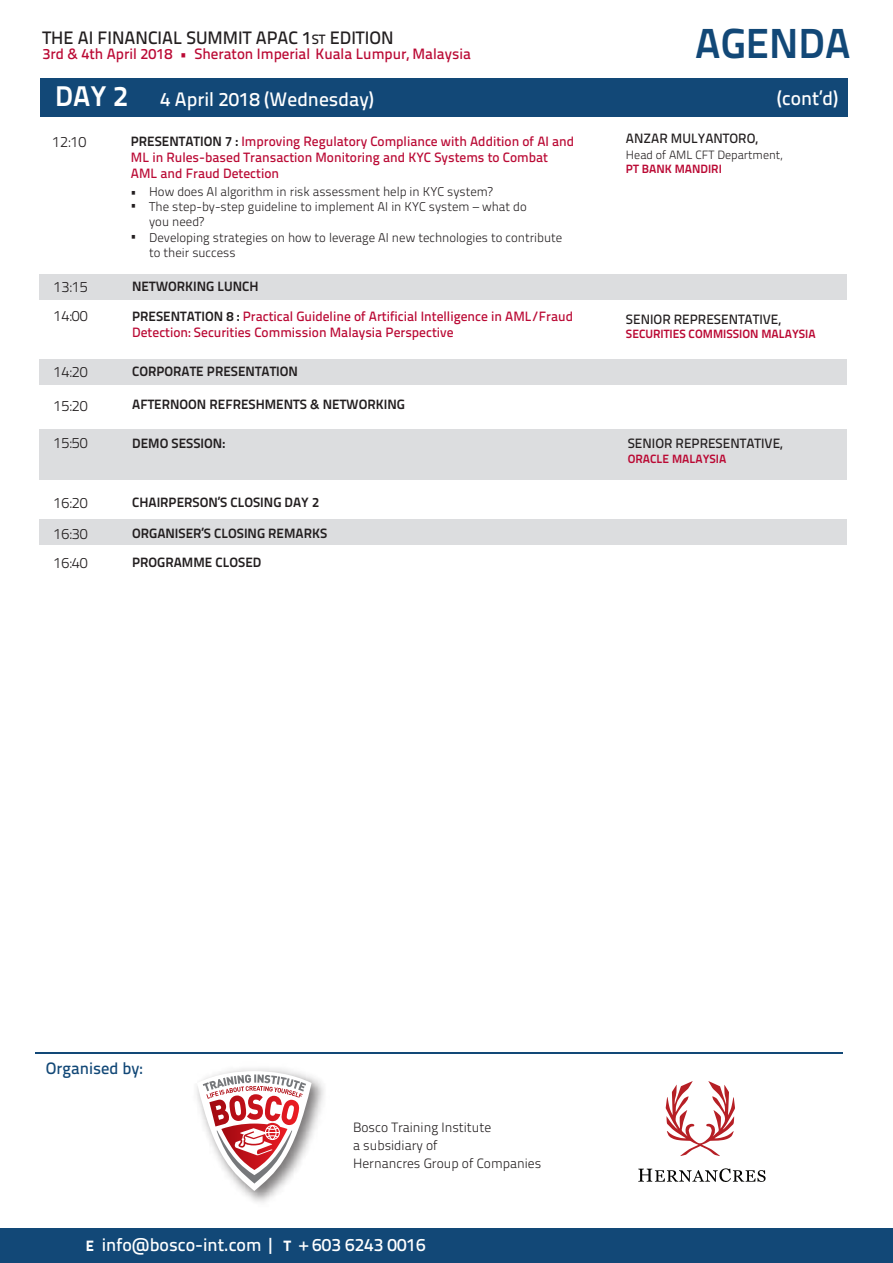
<style>
.page{position:relative;width:893px;height:1263px;background:#fff}
.page>*{position:absolute;margin:0;border:0;box-sizing:border-box;transform-origin:0 0}
.t1{font:42px "Titillium Text 22 L 800 wt";color:#124877}
.t2{font:19.5px "Titillium Text 22 L 600 wt";color:#fff}
.t3{font:18px "Titillium Text 22 L 600 wt";color:#231f20}
.t4{font:18px "Titillium Text 22 L 600 wt";color:#fff}
.t5{font:16.5px "Titillium Text 22 L 600 wt";color:#124877}
.t6{font:15px "Titillium Text 22 L 600 wt";color:#ba0934}
.t7{font:15px "Titillium Text 22 L 250 wt";color:#231f20}
.t8{font:13.5px/16.2px "Titillium Text 22 L 600 wt";color:#ba0934}
.t9{font:13.5px "Titillium Text 22 L 800 wt";color:#231f20}
.t10{font:13.5px/18px "Titillium Text 22 L 250 wt";color:#231f20}
.t11{font:13.5px "Titillium Text 22 L 600 wt";color:#231f20}
.t12{font:12.75px/15.3px "Titillium Text 22 L 250 wt";color:#231f20}
.t13{font:12px "Titillium Text 22 L 800 wt";color:#ba0934}
.t14{font:12px "Titillium Text 22 L 250 wt";color:#231f20}
.s1{font-size:13.5px}
.s2{font-family:"Titillium Text 22 L 800 wt";font-size:28.5px}
.s3{font-family:"Titillium Text 22 L 800 wt";color:#231f20}
.s4{font-family:"Titillium Text 22 L 999 wt";font-size:15px}
</style>
<div class="page">
<div style="left:39px;top:274px;width:808px;height:25px;background:#dcdddf"></div>
<svg style="left:638px;top:1168px;width:128px;height:14px"></svg>
<svg style="left:666px;top:1081px;width:69px;height:75px"></svg>
<img style="left:196px;top:1068px;width:128px;height:135px">
<svg style="left:197px;top:1071px;width:115px;height:120px"></svg>
<div style="left:40px;top:78px;width:808px;height:38px;background:#124877"></div>
<div style="left:39px;top:359px;width:808px;height:25px;background:#dcdddf"></div>
<div style="left:39px;top:430px;width:808px;height:50px;background:#dcdddf"></div>
<div style="left:39px;top:519px;width:808px;height:26px;background:#dcdddf"></div>
<hr style="left:35px;top:1052px;width:808px;height:1px;background:#124877">
<div style="left:0;top:1229px;width:893px;height:34px;background:#124877"></div>
<h3 class="t3" style="left:43px;top:24px;width:353px">THE AI FINANCIAL SUMMIT APAC 1<span class="s1">ST</span> EDITION</h3>
<p class="t6" style="left:43px;top:42px;width:430px">3rd &amp; 4th April 2018 • Sheraton Imperial Kuala Lumpur, Malaysia</p>
<h2 class="t2" style="left:55px;top:85px;width:320px"><span class="s2">DAY 2</span> 4 April 2018 (Wednesday)</h2>
<p class="t7" style="left:52px;top:130px;width:36px">12:10</p>
<p class="t8" style="left:131px;top:132px;width:445px"><span class="s3">PRESENTATION 7 :</span> Improving Regulatory Compliance with Addition of AI and<br>ML in Rules-based Transaction Monitoring and KYC Systems to Combat<br>AML and Fraud Detection</p>
<p class="t12" style="left:130px;top:184px;width:8px;line-height:12.9px">• •</p>
<p class="t12" style="left:130px;top:228px;width:8px">•</p>
<p class="t12" style="left:149px;top:183px;width:415px">How does AI algorithm in risk assessment help in KYC system?<br>The step-by-step guideline to implement AI in KYC system – what do<br>you need?<br>Developing strategies on how to leverage AI new technologies to contribute to their success</p>
<p class="t7" style="left:54px;top:276px;width:36px">13:15</p>
<p class="t9" style="left:132px;top:276px;width:128px">NETWORKING LUNCH</p>
<p class="t7" style="left:54px;top:305px;width:36px">14:00</p>
<p class="t8" style="left:132px;top:307px;width:442px"><span class="s3">PRESENTATION 8 :</span> Practical Guideline of Artificial Intelligence in AML/Fraud<br>Detection: Securities Commission Malaysia Perspective</p>
<p class="t7" style="left:54px;top:361px;width:36px">14:20</p>
<p class="t9" style="left:132px;top:361px;width:167px">CORPORATE PRESENTATION</p>
<p class="t7" style="left:54px;top:394px;width:36px">15:20</p>
<p class="t9" style="left:132px;top:394px;width:274px">AFTERNOON REFRESHMENTS &amp; NETWORKING</p>
<p class="t9" style="left:132px;top:433px;width:95px">DEMO SESSION:</p>
<p class="t7" style="left:54px;top:432px;width:36px">15:50</p>
<p class="t7" style="left:54px;top:492px;width:36px">16:20</p>
<p class="t9" style="left:132px;top:492px;width:189px">CHAIRPERSON’S CLOSING DAY 2</p>
<p class="t7" style="left:54px;top:523px;width:36px">16:30</p>
<p class="t9" style="left:132px;top:523px;width:197px">ORGANISER’S CLOSING REMARKS</p>
<p class="t7" style="left:54px;top:552px;width:36px">16:40</p>
<p class="t9" style="left:132px;top:552px;width:131px">PROGRAMME CLOSED</p>
<h1 class="t1" style="left:695px;top:10px;width:157px">AGENDA</h1>
<h2 class="t2" style="left:777px;top:83px;width:62px">(cont’d)</h2>
<p class="t11" style="left:626px;top:128px;width:133px">ANZAR MULYANTORO,</p>
<p class="t14" style="left:626px;top:146px;width:158px">Head of AML CFT Department,</p>
<p class="t13" style="left:626px;top:160px;width:97px">PT BANK MANDIRI</p>
<p class="t11" style="left:626px;top:309px;width:156px">SENIOR REPRESENTATIVE,</p>
<p class="t13" style="left:626px;top:324px;width:191px">SECURITIES COMMISSION MALAYSIA</p>
<p class="t11" style="left:628px;top:433px;width:156px">SENIOR REPRESENTATIVE,</p>
<p class="t13" style="left:628px;top:449px;width:100px">ORACLE MALAYSIA</p>
<p class="t5" style="left:46px;top:1055px;width:98px">Organised by:</p>
<p class="t10" style="left:353px;top:1118px;width:190px">Bosco Training Institute<br>a subsidiary of<br>Hernancres Group of Companies</p>
<h3 class="t4" style="left:86px;top:1230px;width:341px"><span class="s4">E</span> info@bosco-int.com | <span class="s4">T</span> + 603 6243 0016</h3>
</div>
